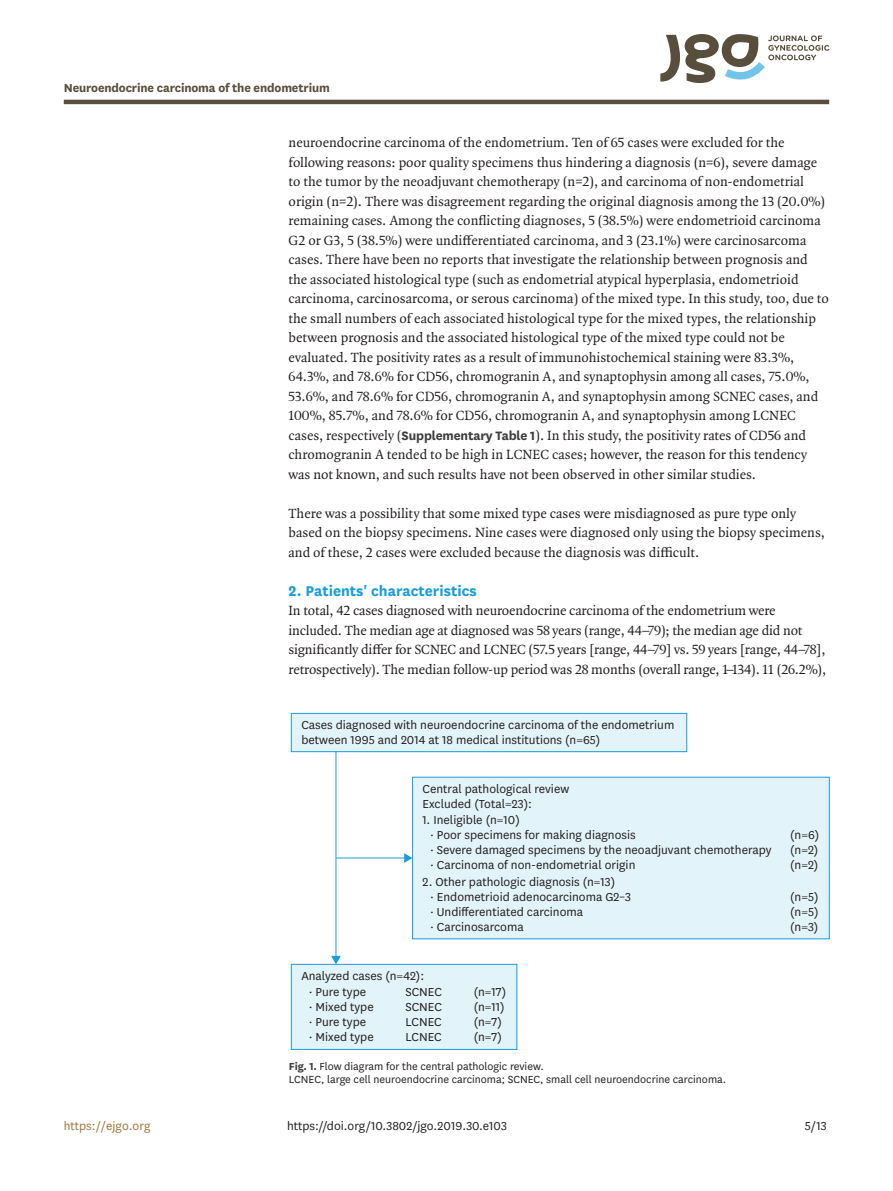
<style>
.page{position:relative;width:893px;height:1191px;background:#fff}
.page>*{position:absolute;margin:0;border:0;box-sizing:border-box;transform-origin:0 0}
.body_title2{font:700 16.5px "National";color:#1b9dd9}
.body_p_first{font:14.25px/19.5px "Quadraat OT";color:#231f20}
.body_p{font:14.25px/19.5px "Quadraat OT";color:#231f20}
.doi_running_footer{font:13.5px/15px "National";color:#231f20}
.alt-title-type{font:700 13.5px "National";letter-spacing:-.01em;color:#574e3d}
.t1{font:13.5px "National";color:#a17636}
.fig_caption{font:12px/13.5px "National";color:#231f20}
.s1{font-family:"National";font-weight:700;color:#3e3e3f}
.s2{font-weight:700;color:#3e3e3f}
</style>
<div class="page">
<hr style="left:64px;top:100px;width:765px;height:4px;background:#574e3d">
<svg style="left:660px;top:34px;width:169px;height:49px"></svg>
<div style="left:291px;top:713px;width:396px;height:38px;background:#e2f3fa"></div>
<div style="left:291px;top:713px;width:396px;height:39px;border:1px solid #1b9dd9"></div>
<div style="left:413px;top:777px;width:416px;height:161px;background:#e2f3fa"></div>
<div style="left:291px;top:964px;width:226px;height:85px;background:#e2f3fa"></div>
<div style="left:291px;top:964px;width:226px;height:85px;border:1px solid #1b9dd9"></div>
<hr style="left:336px;top:751px;width:1px;height:206px;background:#1b9dd9">
<svg style="left:331px;top:956px;width:10px;height:8px"></svg>
<hr style="left:336px;top:857px;width:70px;height:1px;background:#1b9dd9">
<svg style="left:404px;top:853px;width:9px;height:10px"></svg>
<p class="alt-title-type" style="left:64px;top:78px;width:268px">Neuroendocrine carcinoma of the endometrium</p>
<p class="body_p_first" style="left:289px;top:133px;width:542px">neuroendocrine carcinoma of the endometrium. Ten of 65 cases were excluded for the following reasons: poor quality specimens thus hindering a diagnosis (n=6), severe damage to the tumor by the neoadjuvant chemotherapy (n=2), and carcinoma of non-endometrial origin (n=2). There was disagreement regarding the original diagnosis among the 13 (20.0%) remaining cases. Among the conflicting diagnoses, 5 (38.5%) were endometrioid carcinoma G2 or G3, 5 (38.5%) were undifferentiated carcinoma, and 3 (23.1%) were carcinosarcoma cases. There have been no reports that investigate the relationship between prognosis and the associated histological type (such as endometrial atypical hyperplasia, endometrioid carcinoma, carcinosarcoma, or serous carcinoma) of the mixed type. In this study, too, due to the small numbers of each associated histological type for the mixed types, the relationship between prognosis and the associated histological type of the mixed type could not be evaluated. The positivity rates as a result of immunohistochemical staining were 83.3%, 64.3%, and 78.6% for CD56, chromogranin A, and synaptophysin among all cases, 75.0%, 53.6%, and 78.6% for CD56, chromogranin A, and synaptophysin among SCNEC cases, and 100%, 85.7%, and 78.6% for CD56, chromogranin A, and synaptophysin among LCNEC cases, respectively (<span class="s1">Supplementary Table 1</span>). In this study, the positivity rates of CD56 and chromogranin A tended to be high in LCNEC cases; however, the reason for this tendency was not known, and such results have not been observed in other similar studies.</p>
<p class="body_p" style="left:289px;top:503px;width:538px">There was a possibility that some mixed type cases were misdiagnosed as pure type only based on the biopsy specimens. Nine cases were diagnosed only using the biopsy specimens, and of these, 2 cases were excluded because the diagnosis was difficult.</p>
<p class="body_title2" style="left:289px;top:579px;width:190px">2. Patients' characteristics</p>
<p class="body_p_first" style="left:289px;top:601px;width:539px">In total, 42 cases diagnosed with neuroendocrine carcinoma of the endometrium were included. The median age at diagnosed was 58 years (range, 44–79); the median age did not significantly differ for SCNEC and LCNEC (57.5 years [range, 44–79] vs. 59 years [range, 44–78], retrospectively). The median follow-up period was 28 months (overall range, 1–134). 11 (26.2%),</p>
<p class="doi_running_footer" style="left:301px;top:716px;width:374px">Cases diagnosed with neuroendocrine carcinoma of the endometrium between 1995 and 2014 at 18 medical institutions (n=65)</p>
<p class="doi_running_footer" style="left:423px;top:780px;width:148px">Central pathological review<br>Excluded (Total=23):</p>
<p class="doi_running_footer" style="left:430px;top:812px;width:343px;text-indent:-8px">1. Ineligible (n=10)<br>· Poor specimens for making diagnosis<br>· Severe damaged specimens by the neoadjuvant chemotherapy · Carcinoma of non-endometrial origin</p>
<p class="doi_running_footer" style="left:430px;top:873px;width:202px;text-indent:-8px">2. Other pathologic diagnosis (n=13)<br>· Endometrioid adenocarcinoma G2–3 · Undifferentiated carcinoma<br>· Carcinosarcoma</p>
<p class="doi_running_footer" style="left:309px;top:966px;width:117px;line-height:16.5px;text-indent:-8px">Analyzed cases (n=42): · Pure type</p>
<p class="doi_running_footer" style="left:474px;top:984px;width:34px">(n=17) (n=11) (n=7) (n=7)</p>
<p class="fig_caption" style="left:289px;top:1058px;width:439px"><span class="s2">Fig. 1.</span> Flow diagram for the central pathologic review.<br>LCNEC, large cell neuroendocrine carcinoma; SCNEC, small cell neuroendocrine carcinoma.</p>
<p class="doi_running_footer" style="left:405px;top:984px;width:38px">SCNEC</p>
<p class="doi_running_footer" style="left:309px;top:999px;width:66px">· Mixed type</p>
<p class="doi_running_footer" style="left:405px;top:999px;width:38px">SCNEC</p>
<p class="doi_running_footer" style="left:309px;top:1014px;width:59px">· Pure type</p>
<p class="doi_running_footer" style="left:405px;top:1014px;width:38px">LCNEC</p>
<p class="doi_running_footer" style="left:309px;top:1029px;width:66px">· Mixed type</p>
<p class="doi_running_footer" style="left:405px;top:1029px;width:38px">LCNEC</p>
<p class="doi_running_footer" style="left:790px;top:827px;width:31px;text-align:justify">(n=6) (n=2) (n=2)</p>
<p class="doi_running_footer" style="left:790px;top:888px;width:30px;text-align:justify">(n=5) (n=5) (n=3)</p>
<p class="t1" style="left:64px;top:1116px;width:88px">https://ejgo.org</p>
<p class="doi_running_footer" style="left:287px;top:1117px;width:221px">https://doi.org/10.3802/jgo.2019.30.e103</p>
<p class="doi_running_footer" style="left:805px;top:1117px;width:23px">5/13</p>
</div>
